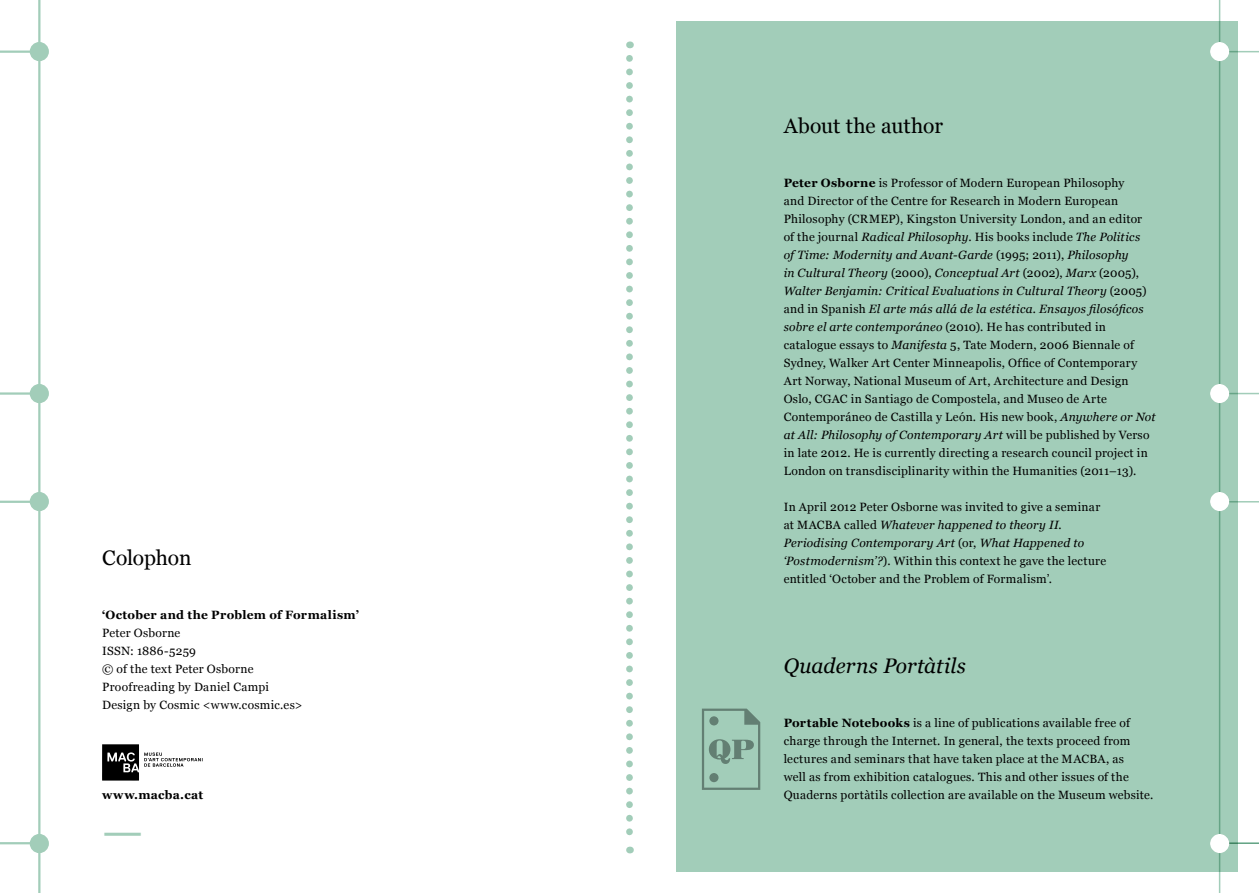
<style>
.page{position:relative;width:1259px;height:893px;background:#fff}
.page>*{position:absolute;margin:0;border:0;box-sizing:border-box;transform-origin:0 0}
.t1{font:48px "Georgia";color:#a2cdb9}
.t2{font:21px "Georgia";letter-spacing:-.01em;color:#000}
.t3{font:italic 21px "Georgia";letter-spacing:.005em;color:#000}
.t4{font:12px/18px "Georgia";letter-spacing:.025em;color:#000}
.t5{font:700 12px "Georgia";letter-spacing:.025em;color:#000}
.s1{font-weight:700}
.s2{font-style:italic}
</style>
<div class="page">
<div style="left:676px;top:21px;width:561px;height:851px;background:#a2cdb9"></div>
<svg style="left:626px;top:58px;width:7px;height:795px"></svg>
<hr style="left:38px;top:0;width:2px;height:893px;background:#a2cdb9">
<hr style="left:0;top:51px;width:30px;height:2px;background:#a2cdb9">
<hr style="left:0;top:392px;width:30px;height:3px;background:#a2cdb9">
<hr style="left:0;top:501px;width:30px;height:2px;background:#a2cdb9">
<hr style="left:0;top:842px;width:30px;height:2px;background:#a2cdb9">
<div style="left:31px;top:43px;width:17px;height:17px;background:#a2cdb9;border-radius:50%"></div>
<div style="left:30px;top:42px;width:19px;height:19px;border:2px solid #a2cdb9;border-radius:50%"></div>
<div style="left:31px;top:385px;width:17px;height:17px;background:#a2cdb9;border-radius:50%"></div>
<div style="left:30px;top:384px;width:19px;height:19px;border:2px solid #a2cdb9;border-radius:50%"></div>
<div style="left:31px;top:493px;width:17px;height:17px;background:#a2cdb9;border-radius:50%"></div>
<div style="left:30px;top:492px;width:19px;height:19px;border:2px solid #a2cdb9;border-radius:50%"></div>
<div style="left:31px;top:835px;width:17px;height:17px;background:#a2cdb9;border-radius:50%"></div>
<div style="left:30px;top:834px;width:19px;height:19px;border:2px solid #a2cdb9;border-radius:50%"></div>
<hr style="left:1218px;top:0;width:2px;height:893px;background:#a2cdb9">
<hr style="left:1228px;top:51px;width:31px;height:1px;background:#a2cdb9">
<hr style="left:1228px;top:393px;width:31px;height:1px;background:#a2cdb9">
<hr style="left:1228px;top:501px;width:31px;height:1px;background:#a2cdb9">
<hr style="left:1228px;top:842px;width:31px;height:2px;background:#a2cdb9">
<div style="left:1210px;top:42px;width:19px;height:19px;background:#fff;border-radius:50%"></div>
<div style="left:1210px;top:384px;width:19px;height:19px;background:#fff;border-radius:50%"></div>
<div style="left:1210px;top:492px;width:19px;height:19px;background:#fff;border-radius:50%"></div>
<div style="left:1210px;top:834px;width:19px;height:19px;background:#fff;border-radius:50%"></div>
<svg style="left:702px;top:709px;width:58px;height:81px"></svg>
<div style="left:709px;top:716px;width:9px;height:9px;background:#637f73;border-radius:50%"></div>
<div style="left:709px;top:773px;width:9px;height:9px;background:#637f73;border-radius:50%"></div>
<svg style="left:102px;top:744px;width:101px;height:37px"></svg>
<h2 class="t2" style="left:102px;top:545px;width:91px">Colophon</h2>
<p class="t5" style="left:102px;top:607px;width:258px">‘October and the Problem of Formalism’</p>
<p class="t4" style="left:102px;top:624px;width:202px">Peter Osborne<br>ISSN: 1886-5259<br>© of the text Peter Osborne<br>Proofreading by Daniel Campi<br>Design by Cosmic &lt;www.cosmic.es&gt;</p>
<p class="t5" style="left:102px;top:787px;width:103px">www.macba.cat</p>
<h1 class="t1" style="left:102px;top:801px;width:43px">—</h1>
<h2 class="t2" style="left:783px;top:113px;width:161px">About the author</h2>
<p class="t4" style="left:783px;top:174px;width:373px"><span class="s1">Peter Osborne</span> is Professor of Modern European Philosophy<br>and Director of the Centre for Research in Modern European Philosophy (CRMEP), Kingston University London, and an editor<br>of the journal <span class="s2">Radical Philosophy</span>. His books include <span class="s2">The Politics<br>of Time: Modernity and Avant-Garde</span> (1995; 2011), <span class="s2">Philosophy<br>in Cultural Theory</span> (2000), <span class="s2">Conceptual Art</span> (2002), <span class="s2">Marx</span> (2005), <span class="s2">Walter Benjamin: Critical Evaluations in Cultural Theory</span> (2005) and in Spanish <span class="s2">El arte más allá de la estética. Ensayos filosóficos sobre el arte contemporáneo</span> (2010). He has contributed in catalogue essays to <span class="s2">Manifesta</span> 5, Tate Modern, 2006 Biennale of Sydney, Walker Art Center Minneapolis, Office of Contemporary Art Norway, National Museum of Art, Architecture and Design Oslo, CGAC in Santiago de Compostela, and Museo de Arte Contemporáneo de Castilla y León. His new book, <span class="s2">Anywhere or Not at All: Philosophy of Contemporary Art</span> will be published by Verso in late 2012. He is currently directing a research council project in London on transdisciplinarity within the Humanities (2011–13).</p>
<p class="t4" style="left:783px;top:498px;width:324px">In April 2012 Peter Osborne was invited to give a seminar at MACBA called <span class="s2">Whatever happened to theory II.<br>Periodising Contemporary Art</span> (or, <span class="s2">What Happened to ‘Postmodernism’?</span>). Within this context he gave the lecture entitled ‘October and the Problem of Formalism’.</p>
<h2 class="t3" style="left:783px;top:652px;width:184px">Quaderns Portàtils</h2>
<p class="t4" style="left:783px;top:714px;width:371px"><span class="s1">Portable Notebooks</span> is a line of publications available free of charge through the Internet. In general, the texts proceed from lectures and seminars that have taken place at the MACBA, as<br>well as from exhibition catalogues. This and other issues of the Quaderns portàtils collection are available on the Museum website.</p>
</div>
